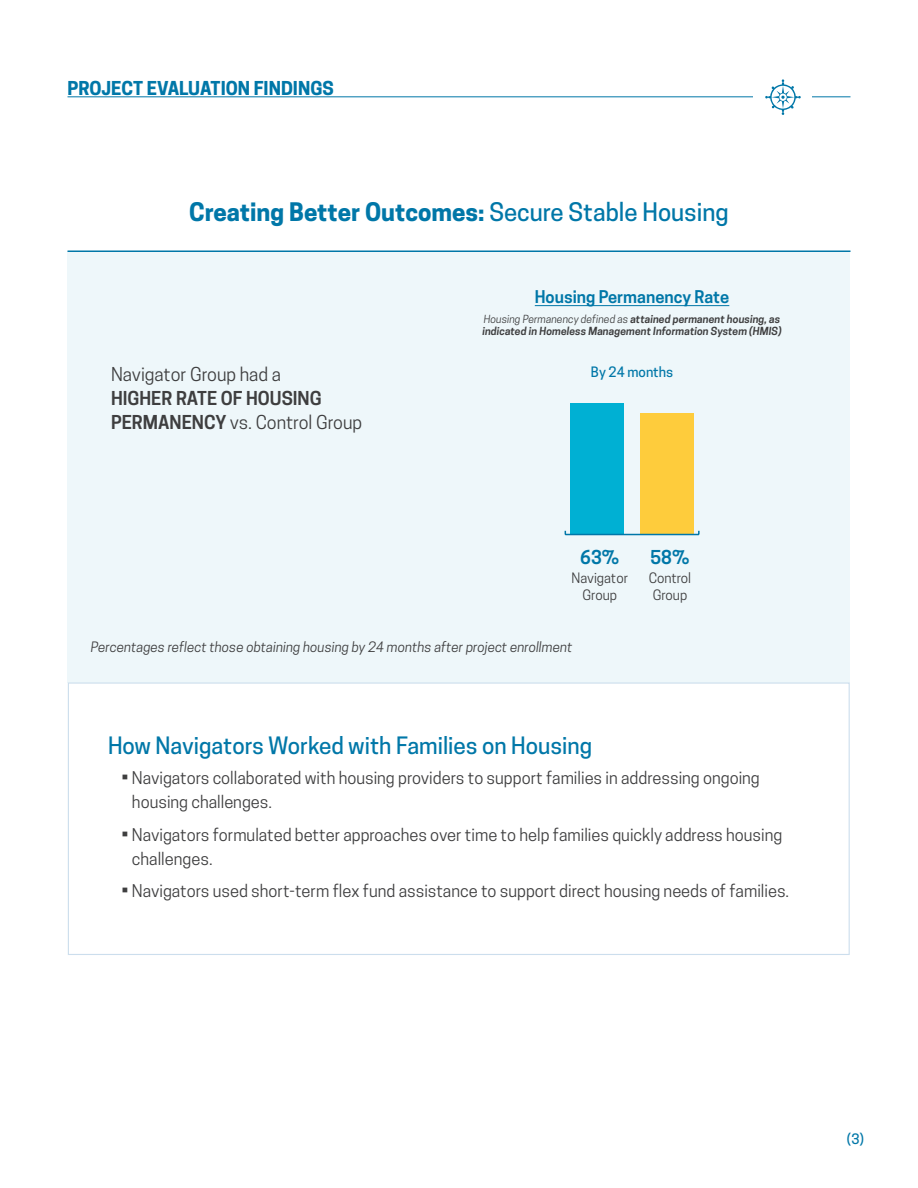
<style>
.page{position:relative;width:918px;height:1188px;background:#fff}
.page>*{position:absolute;margin:0;border:0;box-sizing:border-box;transform-origin:0 0}
.heading_2{font:700 24px "Cooper Hewitt";color:#0077a8}
.Heading_3{font:500 22.5px "Cooper Hewitt";color:#0077a8}
.p_text{font:18px/24px "Cooper Hewitt";color:#3e3e3f}
.t1{font:700 18px "Cooper Hewitt";color:#0077a8}
.numbers{font:600 18px "Cooper Hewitt";color:#0077a8}
.t2{font:16.5px/24px "Cooper Hewitt";color:#3e3e3f}
.Heading_3-2{font:600 16.5px "Cooper Hewitt";color:#0077a8}
.t3{font:italic 13.5px "Cooper Hewitt";color:#3e3e3f}
.Box_Text{font:13.5px/16.5px "Cooper Hewitt";color:#3e3e3f;text-align:center}
.Partner_headings{font:500 13.5px "Cooper Hewitt";color:#0077a8}
.t4{font:italic 600 10.5px/12px "Cooper Hewitt";color:#3e3e3f}
.s1{font-weight:500}
.s2{font-weight:600}
.s3{font-weight:400}
.s4{font-size:18px}
</style>
<div class="page">
<hr style="left:68px;top:96px;width:782px;height:1px;background:#0077a8">
<div style="left:754px;top:79px;width:58px;height:36px;background:#fff"></div>
<svg style="left:765px;top:79px;width:36px;height:36px"></svg>
<div style="left:68px;top:251px;width:782px;height:431px;background:#eef7fa"></div>
<hr style="left:68px;top:250px;width:782px;height:2px;background:#0077a8">
<hr style="left:535px;top:305px;width:194px;height:1px;background:#0077a8">
<div style="left:570px;top:403px;width:54px;height:131px;background:#00b0d3"></div>
<div style="left:641px;top:414px;width:53px;height:120px;background:#fecc3c"></div>
<hr style="left:565px;top:534px;width:134px;height:1px;background:#0077a8">
<p class="t1" style="left:68px;top:77px;width:268px">PROJECT EVALUATION FINDINGS</p>
<p class="heading_2" style="left:189px;top:197px;width:541px">Creating Better Outcomes: <span class="s1">Secure Stable Housing</span></p>
<p class="Heading_3-2" style="left:535px;top:287px;width:196px">Housing Permanency Rate</p>
<p class="p_text" style="left:111px;top:362px;width:253px">Navigator Group had a<br><span class="s2">HIGHER RATE OF HOUSING<br>PERMANENCY</span> vs. Control Group</p>
<p class="t4" style="left:482px;top:314px;width:301px"><span class="s3">Housing Permanency defined as</span> attained permanent housing, as indicated in Homeless Management Information System (HMIS)</p>
<p class="Partner_headings" style="left:591px;top:364px;width:84px">By 24 months</p>
<p class="numbers" style="left:580px;top:547px;width:40px">63%</p>
<p class="Box_Text" style="left:572px;top:570px;width:58px">Navigator<br>Group</p>
<p class="numbers" style="left:651px;top:547px;width:40px">58%</p>
<p class="Box_Text" style="left:649px;top:570px;width:44px;text-align:left">Control<br>Group</p>
<p class="t3" style="left:91px;top:639px;width:483px">Percentages reflect those obtaining housing by 24 months after project enrollment</p>
<p class="Heading_3" style="left:108px;top:732px;width:486px">How Navigators Worked with Families on Housing</p>
<p class="t2" style="left:132px;top:766px;width:629px;text-indent:-10px"><span class="s4">&lt;</span> Navigators collaborated with housing providers to support families in addressing ongoing housing challenges.</p>
<p class="t2" style="left:132px;top:822px;width:652px;text-indent:-10px"><span class="s4">&lt;</span> Navigators formulated better approaches over time to help families quickly address housing challenges.</p>
<p class="t2" style="left:122px;top:878px;width:669px"><span class="s4">&lt;</span> Navigators used short-term flex fund assistance to support direct housing needs of families.</p>
<p class="Partner_headings" style="left:847px;top:1131px;width:19px">(3)</p>
</div>
